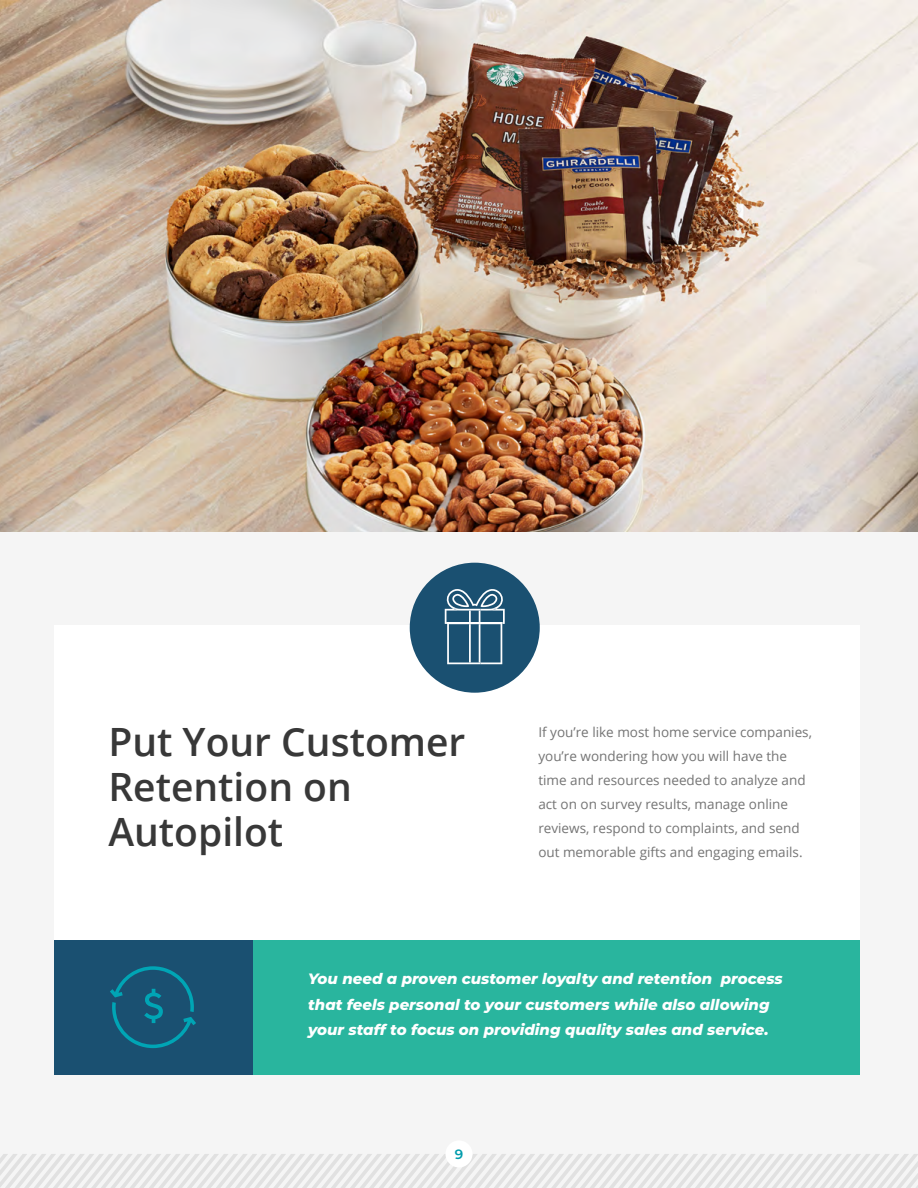
<style>
.page{position:relative;width:918px;height:1188px;background:#fff}
.page>*{position:absolute;margin:0;border:0;box-sizing:border-box;transform-origin:0 0}
.t1{font:600 39px/45px "Open Sans";color:#383838}
.t2{font:italic 800 15px/25.5px "Montserrat";color:#fff}
.t3{font:13.5px/24px "Open Sans";color:#747474}
.t4{font:600 13.5px "Montserrat";color:#009cac}
</style>
<div class="page">
<div style="left:0;top:254px;width:918px;height:934px;background:#f5f5f5"></div>
<div style="left:54px;top:625px;width:806px;height:450px;background:#fff"></div>
<img style="left:0;top:1px;width:918px;height:530px">
<div style="left:410px;top:563px;width:130px;height:130px;background:#1a5071;border-radius:50%"></div>
<svg style="left:0;top:1154px;width:918px;height:34px"></svg>
<div style="left:54px;top:940px;width:806px;height:135px;background:#29b59e"></div>
<div style="left:54px;top:940px;width:199px;height:135px;background:#1a5071"></div>
<svg style="left:110px;top:966px;width:86px;height:82px"></svg>
<svg style="left:445px;top:589px;width:60px;height:75px"></svg>
<div style="left:446px;top:1140px;width:26px;height:27px;background:#fff;border-radius:50%"></div>
<h1 class="t1" style="left:108px;top:719px;width:359px">Put Your Customer<br>Retention on<br>Autopilot</h1>
<p class="t3" style="left:538px;top:719px;width:275px">If you’re like most home service companies, you’re wondering how you will have the time and resources needed to analyze and act on on survey results, manage online reviews, respond to complaints, and send out memorable gifts and engaging emails.</p>
<p class="t2" style="left:308px;top:965px;width:476px">You need a proven customer loyalty and retention process that feels personal to your customers while also allowing your staff to focus on providing quality sales and service.</p>
<p class="t4" style="left:455px;top:1145px;width:10px">9</p>
</div>
